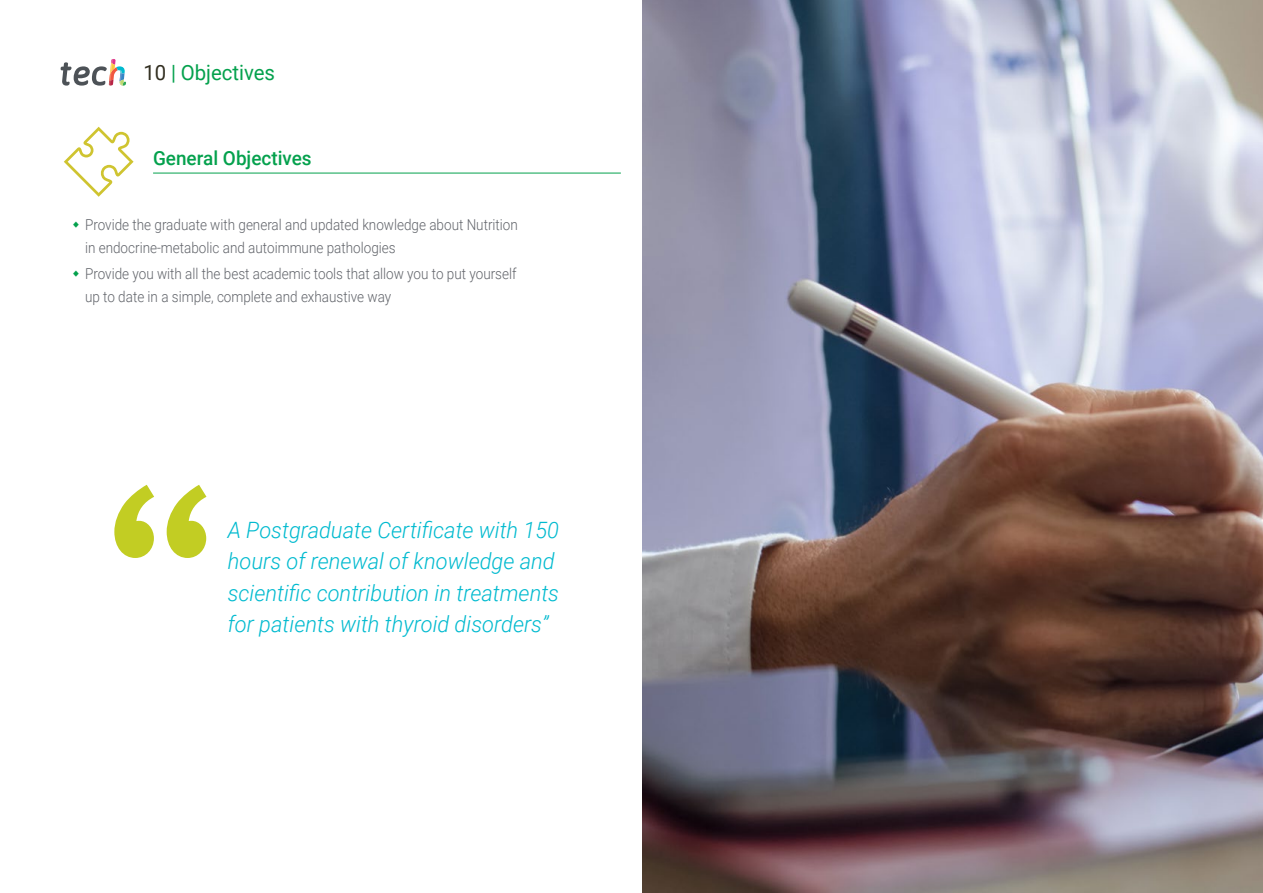
<style>
.page{position:relative;width:1263px;height:893px;background:#fff}
.page>*{position:absolute;margin:0;border:0;box-sizing:border-box;transform-origin:0 0}
.t1{font:italic 300 22.5px/31.5px "Roboto";color:#00bacf}
.t2{font:21px "Roboto";color:#04a14d}
.t3{font:500 19.5px "Roboto";color:#04a14d}
.t4{font:300 15px/22.5px "Roboto";color:#61646a;scale:.9 1}
.s1{color:#312e20}
</style>
<div class="page">
<hr style="left:153px;top:173px;width:468px;height:1px;background:#04a14d">
<svg style="left:64px;top:127px;width:70px;height:70px"></svg>
<img style="left:642px;top:0;width:621px;height:893px">
<svg style="left:61px;top:59px;width:65px;height:27px"></svg>
<svg style="left:114px;top:485px;width:92px;height:73px"></svg>
<h2 class="t2" style="left:144px;top:57px;width:133px"><span class="s1">10</span> | Objectives</h2>
<h3 class="t3" style="left:153px;top:144px;width:160px">General Objectives</h3>
<p class="t4" style="left:85px;top:213px;width:482px">Provide the graduate with general and updated knowledge about Nutrition in endocrine-metabolic and autoimmune pathologies</p>
<p class="t4" style="left:85px;top:262px;width:481px">Provide you with all the best academic tools that allow you to put yourself up to date in a simple, complete and exhaustive way</p>
<h1 class="t1" style="left:228px;top:513px;width:333px">A Postgraduate Certificate with 150 hours of renewal of knowledge and scientific contribution in treatments for patients with thyroid disorders”</h1>
</div>
